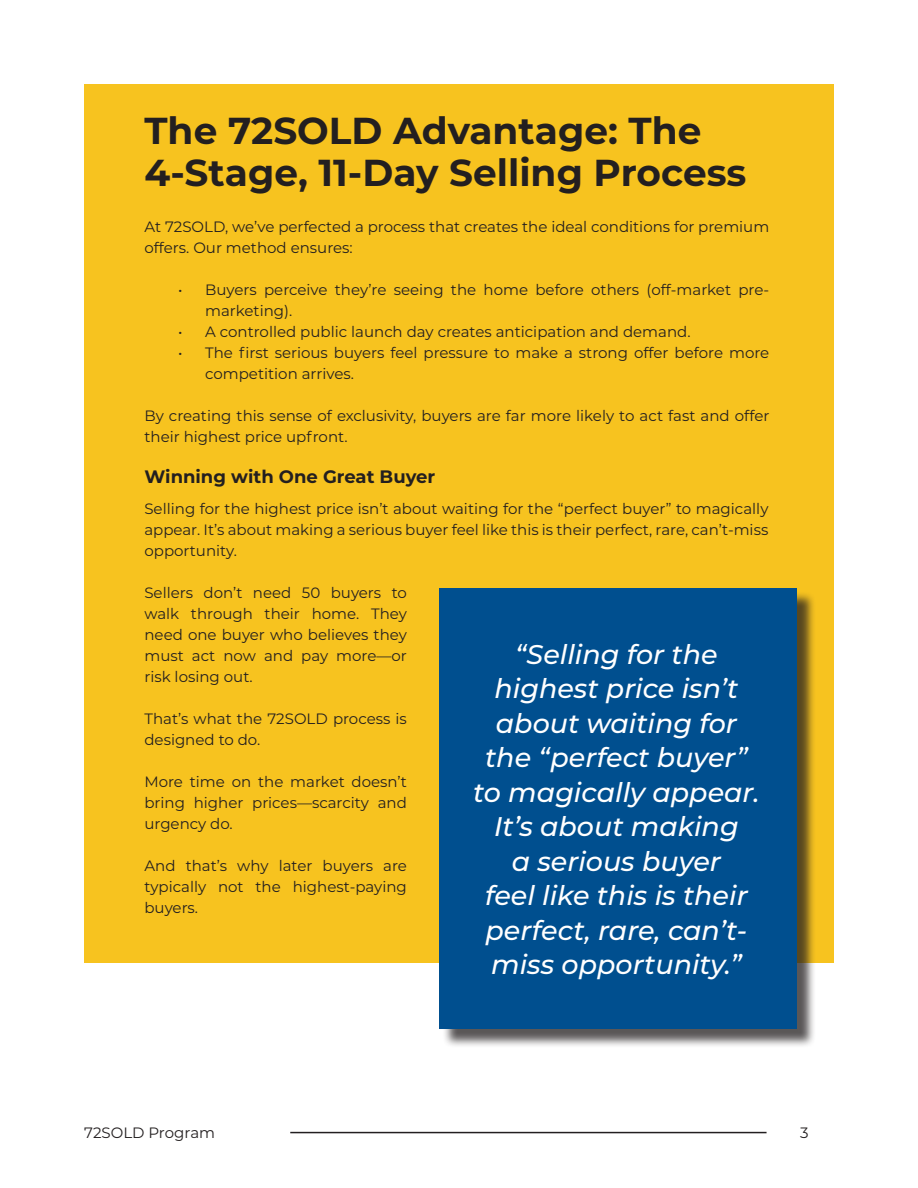
<style>
.page{position:relative;width:918px;height:1188px;background:#fff}
.page>*{position:absolute;margin:0;border:0;box-sizing:border-box;transform-origin:0 0}
.Paragraph_Style_8{font:700 37.5px/42px "Montserrat";color:#231f20}
.Paragraph_Style_10{font:italic 500 27px/34.5px "Montserrat";color:#fff;text-align:center}
.Paragraph_Style_9{font:700 18px "Montserrat";color:#231f20}
.Paragraph_Style_10-2{font:15px/21px "Montserrat";color:#231f20}
</style>
<div class="page">
<hr style="left:290px;top:1132px;width:477px;height:1px;background:#231f20">
<div style="left:84px;top:84px;width:750px;height:878px;background:#f7c31f"></div>
<div style="left:442px;top:591px;width:374px;height:457px;background:#231f20;opacity:.75"></div>
<div style="left:440px;top:589px;width:357px;height:440px;background:#004f8f"></div>
<p class="Paragraph_Style_8" style="left:144px;top:108px;width:604px">The 72SOLD Advantage: The<br>4-Stage, 11-Day Selling Process</p>
<p class="Paragraph_Style_10-2" style="left:144px;top:215px;width:626px">At 72SOLD, we’ve perfected a process that creates the ideal conditions for premium offers. Our method ensures:</p>
<p class="Paragraph_Style_10-2" style="left:205px;top:278px;width:566px;text-indent:-27px">• Buyers perceive they’re seeing the home before others (off-market pre&shy;marketing).</p>
<p class="Paragraph_Style_10-2" style="left:178px;top:320px;width:514px">• A controlled public launch day creates anticipation and demand.</p>
<p class="Paragraph_Style_10-2" style="left:205px;top:341px;width:566px;text-indent:-27px">• The first serious buyers feel pressure to make a strong offer before more competition arrives.</p>
<p class="Paragraph_Style_10-2" style="left:144px;top:404px;width:626px">By creating this sense of exclusivity, buyers are far more likely to act fast and offer their highest price upfront.</p>
<p class="Paragraph_Style_9" style="left:144px;top:464px;width:292px">Winning with One Great Buyer</p>
<p class="Paragraph_Style_10-2" style="left:144px;top:497px;width:626px;text-align:justify">Selling for the highest price isn’t about waiting for the “perfect buyer” to magically appear. It’s about making a serious buyer feel like this is their perfect, rare, can’t-miss opportunity.</p>
<p class="Paragraph_Style_10-2" style="left:144px;top:581px;width:264px;text-align:justify">Sellers don’t need 50 buyers to walk through their home. They need one buyer who believes they must act now and pay more—or risk losing out.</p>
<p class="Paragraph_Style_10-2" style="left:144px;top:707px;width:264px">That’s what the 72SOLD process is designed to do.</p>
<p class="Paragraph_Style_10-2" style="left:144px;top:770px;width:264px;text-align:justify">More time on the market doesn’t bring higher prices—scarcity and urgency do.</p>
<p class="Paragraph_Style_10-2" style="left:144px;top:854px;width:264px;text-align:justify">And that’s why later buyers are typically not the highest-paying buyers.</p>
<p class="Paragraph_Style_10" style="left:473px;top:636px;width:288px">“Selling for the highest price isn’t about waiting for the “perfect buyer” to magically appear.<br>It’s about making<br>a serious buyer<br>feel like this is their perfect, rare, can’t&shy;miss opportunity.”</p>
<p class="Paragraph_Style_10-2" style="left:84px;top:1122px;width:132px">72SOLD Program</p>
<p class="Paragraph_Style_10-2" style="left:800px;top:1122px;width:10px">3</p>
</div>
